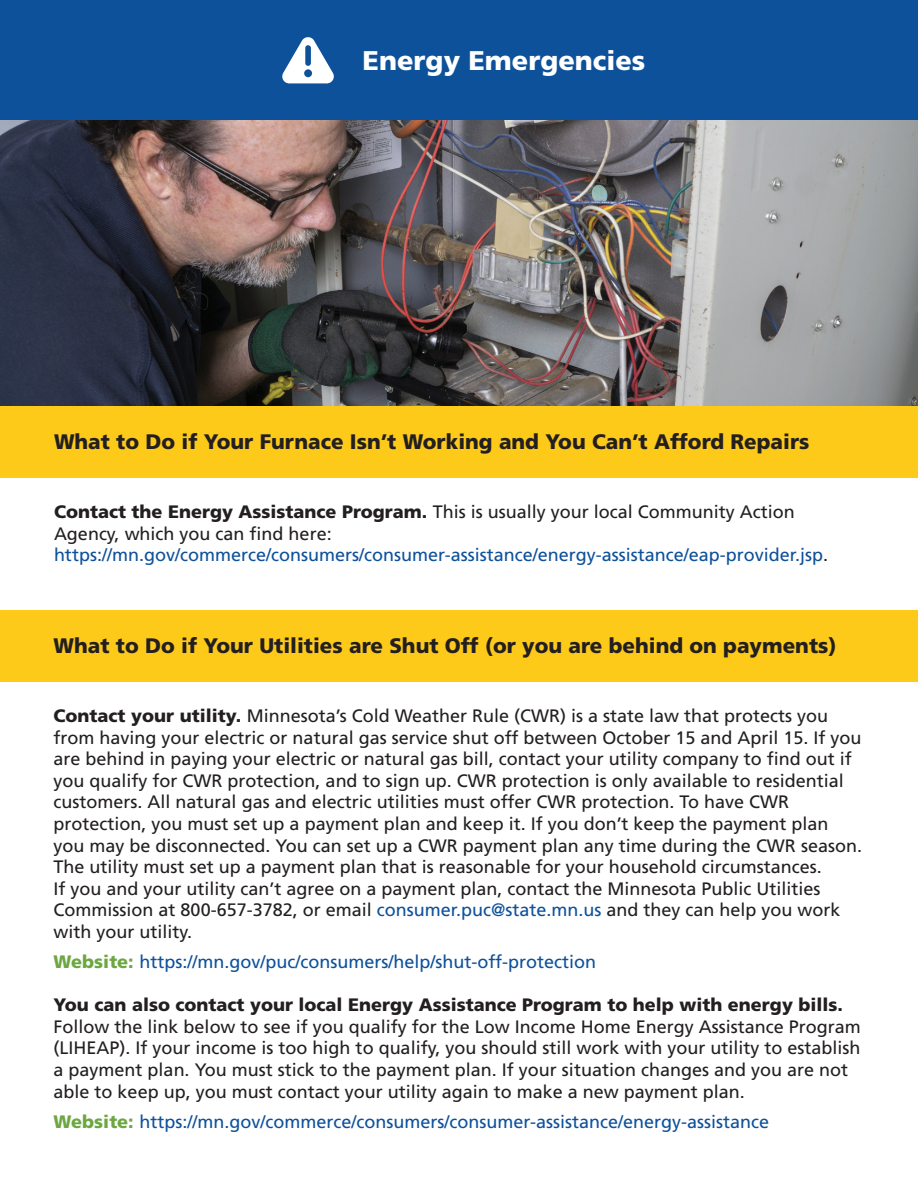
<style>
.page{position:relative;width:918px;height:1188px;background:#fff}
.page>*{position:absolute;margin:0;border:0;box-sizing:border-box;transform-origin:0 0}
.t1{font:900 27px "Frutiger LT Std";color:#fff}
.t2{font:900 21px "Frutiger LT Std";color:#231f20}
.t3{font:18px/21.6px "Frutiger LT Std";color:#231f20}
.t4{font:18px/21.6px "Frutiger LT Std";color:#0e519b}
.t5{font:900 18px "Frutiger LT Std";color:#231f20}
.s1{font-weight:900;color:#231f20}
.s2{color:#231f20}
.s3{font-weight:900}
.s4{color:#0e519b}
.s5{font-weight:900;color:#6da742}
</style>
<div class="page">
<img style="left:0;top:119px;width:918px;height:287px">
<div style="left:0;top:406px;width:918px;height:72px;background:#feca19"></div>
<div style="left:0;top:0;width:918px;height:119px;background:#0e519b"></div>
<svg style="left:282px;top:37px;width:52px;height:46px"></svg>
<div style="left:0;top:610px;width:918px;height:71px;background:#feca19"></div>
<h1 class="t1" style="left:363px;top:44px;width:284px">Energy Emergencies</h1>
<p class="t2" style="left:54px;top:429px;width:757px">What to Do if Your Furnace Isn’t Working and You Can’t Afford Repairs</p>
<p class="t4" style="left:54px;top:501px;width:776px"><span class="s1">Contact the Energy Assistance Program.</span> <span class="s2">This is usually your local Community Action<br>Agency, which you can find here: </span>https://mn.gov/commerce/consumers/consumer-assistance/energy-assistance/eap-provider.jsp<span class="s2">.</span></p>
<p class="t2" style="left:54px;top:632px;width:784px">What to Do if Your Utilities are Shut Off (or you are behind on payments)</p>
<p class="t3" style="left:54px;top:705px;width:810px"><span class="s3">Contact your utility.</span> Minnesota’s Cold Weather Rule (CWR) is a state law that protects you from having your electric or natural gas service shut off between October 15 and April 15. If you are behind in paying your electric or natural gas bill, contact your utility company to find out if you qualify for CWR protection, and to sign up. CWR protection is only available to residential customers. All natural gas and electric utilities must offer CWR protection. To have CWR protection, you must set up a payment plan and keep it. If you don’t keep the payment plan you may be disconnected. You can set up a CWR payment plan any time during the CWR season.<br>The utility must set up a payment plan that is reasonable for your household circumstances.<br>If you and your utility can’t agree on a payment plan, contact the Minnesota Public Utilities Commission at 800-657-3782, or email <span class="s4">consumer.puc@state.mn.us</span> and they can help you work with your utility.</p>
<p class="t4" style="left:54px;top:951px;width:544px"><span class="s5">Website:</span> https://mn.gov/puc/consumers/help/shut-off-protection</p>
<p class="t5" style="left:54px;top:994px;width:791px">You can also contact your local Energy Assistance Program to help with energy bills.</p>
<p class="t3" style="left:54px;top:1016px;width:809px">Follow the link below to see if you qualify for the Low Income Home Energy Assistance Program (LIHEAP). If your income is too high to qualify, you should still work with your utility to establish a payment plan. You must stick to the payment plan. If your situation changes and you are not able to keep up, you must contact your utility again to make a new payment plan.</p>
<p class="t4" style="left:54px;top:1111px;width:717px"><span class="s5">Website:</span> https://mn.gov/commerce/consumers/consumer-assistance/energy-assistance</p>
</div>
